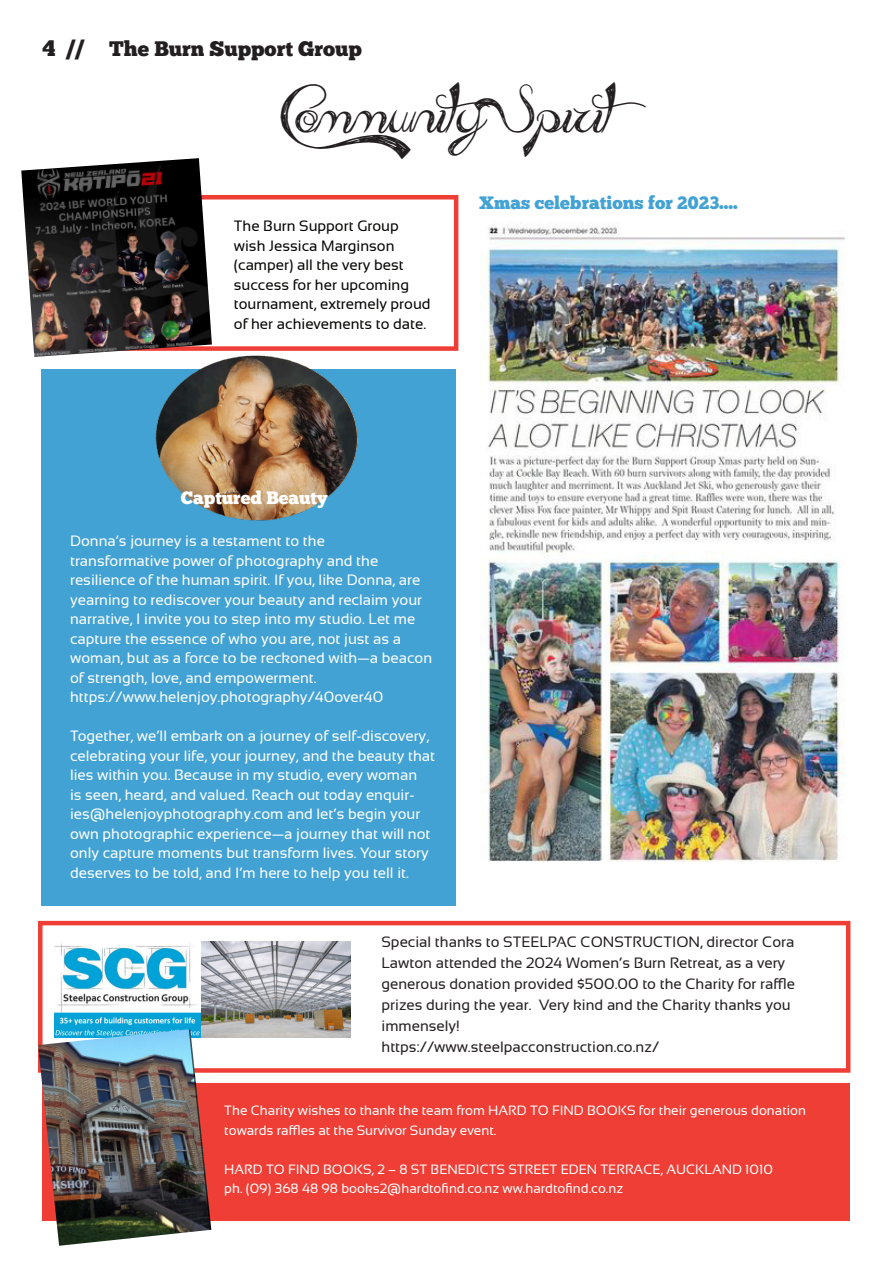
<style>
.page{position:relative;width:893px;height:1263px;background:#fff}
.page>*{position:absolute;margin:0;border:0;box-sizing:border-box;transform-origin:0 0}
.Black_Body_Text{font:45px "Admiration Pains";color:#231f20}
.t1{font:22.5px "Chunk Five";color:#231f20}
.Black_Body_Text-2{font:21px "Chunk Five";color:#231f20}
.Black_Body_Text-3{font:18px "Chunk Five";color:#42a2d4}
.Black_Body_Text-4{font:18px "Chunk Five";color:#fff}
.Black_Body_Text-5{font:15px/19.5px "Sansation";color:#fff}
.Black_Body_Text-6{font:15px/21px "Sansation";color:#231f20}
.Black_Body_Text-7{font:15px/19.5px "Sansation";color:#040503}
.Black_Body_Text-8{font:13.5px/19.5px "Sansation";color:#fff}
</style>
<div class="page">
<div style="left:39px;top:195px;width:419px;height:156px;border:4px solid #ee3e35"></div>
<div style="left:43px;top:1083px;width:807px;height:137px;background:#ee3e35"></div>
<div style="left:42px;top:369px;width:414px;height:537px;background:#42a2d4"></div>
<img style="left:21px;top:158px;width:191px;height:199px">
<img style="left:154px;top:352px;width:204px;height:169px">
<div style="left:38px;top:921px;width:812px;height:152px;border:4px solid #ee3e35"></div>
<img style="left:54px;top:941px;width:296px;height:97px">
<img style="left:38px;top:1029px;width:173px;height:217px">
<img style="left:480px;top:223px;width:365px;height:638px">
<p class="t1" style="left:43px;top:35px;width:44px">4 //</p>
<p class="Black_Body_Text-2" style="left:109px;top:36px;width:254px">The Burn Support Group</p>
<p class="Black_Body_Text" style="left:280px;top:82px;width:381px">Community Spirit</p>
<p class="Black_Body_Text-7" style="left:234px;top:216px;width:166px">The Burn Support Group wish Jessica Marginson</p>
<p class="Black_Body_Text-7" style="left:234px;top:255px;width:198px">(camper) all the very best success for her upcoming tournament, extremely proud of her achievements to date.</p>
<p class="Black_Body_Text-3" style="left:479px;top:191px;width:260px">Xmas celebrations for 2023....</p>
<p class="Black_Body_Text-4" style="left:181px;top:487px;width:148px">Captured Beauty</p>
<p class="Black_Body_Text-5" style="left:70px;top:531px;width:256px">Donna’s journey is a testament to the</p>
<p class="Black_Body_Text-5" style="left:70px;top:551px;width:310px">transformative power of photography and the</p>
<p class="Black_Body_Text-5" style="left:70px;top:570px;width:364px">resilience of the human spirit. If you, like Donna, are yearning to rediscover your beauty and reclaim your narrative, I invite you to step into my studio. Let me capture the essence of who you are, not just as a woman, but as a force to be reckoned with—a beacon of strength, love, and empowerment.</p>
<p class="Black_Body_Text-5" style="left:70px;top:687px;width:315px">https://www.helenjoy.photography/40over40</p>
<p class="Black_Body_Text-5" style="left:70px;top:726px;width:367px">Together, we’ll embark on a journey of self-discovery, celebrating your life, your journey, and the beauty that lies within you. Because in my studio, every woman<br>is seen, heard, and valued. Reach out today enquir&shy;ies@helenjoyphotography.com and let’s begin your own photographic experience—a journey that will not only capture moments but transform lives. Your story deserves to be told, and I’m here to help you tell it.</p>
<p class="Black_Body_Text-6" style="left:381px;top:931px;width:414px">Special thanks to STEELPAC CONSTRUCTION, director Cora</p>
<p class="Black_Body_Text-6" style="left:381px;top:952px;width:405px">Lawton attended the 2024 Women’s Burn Retreat, as a very</p>
<p class="Black_Body_Text-6" style="left:381px;top:973px;width:415px">generous donation provided $500.00 to the Charity for raffle prizes during the year. Very kind and the Charity thanks you</p>
<p class="Black_Body_Text-6" style="left:381px;top:1015px;width:80px">immensely!</p>
<p class="Black_Body_Text-6" style="left:381px;top:1036px;width:279px">https://www.steelpacconstruction.co.nz/</p>
<p class="Black_Body_Text-8" style="left:224px;top:1101px;width:583px">The Charity wishes to thank the team from HARD TO FIND BOOKS for their generous donation towards raffles at the Survivor Sunday event.</p>
<p class="Black_Body_Text-8" style="left:224px;top:1159px;width:550px">HARD TO FIND BOOKS, 2 – 8 ST BENEDICTS STREET EDEN TERRACE, AUCKLAND 1010</p>
<p class="Black_Body_Text-8" style="left:224px;top:1179px;width:400px">ph. (09) 368 48 98 books2@hardtofind.co.nz ww.hardtofind.co.nz</p>
</div>
